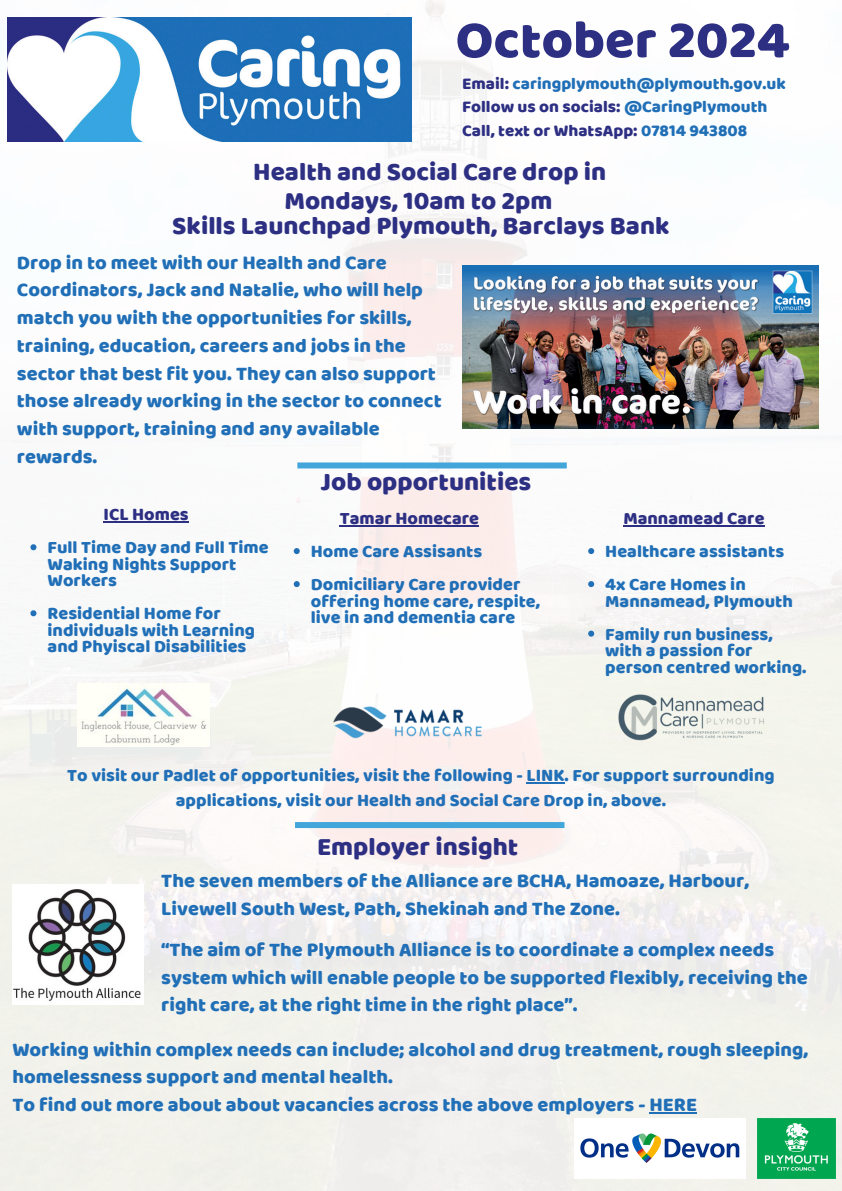
<style>
.page{position:relative;width:842px;height:1191px;background:#fff}
.page>*{position:absolute;margin:0;border:0;box-sizing:border-box;transform-origin:0 0}
.t1{font:54px "Baloo";color:#2d2f83}
.t2{font:26px/25.5px "Baloo";color:#2d2f83;text-align:center}
.t3{font:20px/27.8px "Baloo";color:#206fb7}
.t4{font:18px/16.5px "Baloo";color:#206fb7}
.t5{font:18px "Baloo";color:#2d2f83}
.t6{font:17px "Baloo";color:#2d2f83}
.t7{font:17px "Baloo";color:#206fb7}
.s1{color:#2d2f83}
.s2{color:#206fb7}
</style>
<div class="page">
<img style="left:0;top:0;width:842px;height:1190px">
<img style="left:575px;top:1117px;width:171px;height:60px">
<img style="left:758px;top:1117px;width:77px;height:60px">
<img style="left:7px;top:17px;width:404px;height:124px">
<img style="left:462px;top:265px;width:356px;height:163px">
<img style="left:615px;top:690px;width:157px;height:56px">
<img style="left:327px;top:700px;width:159px;height:45px">
<img style="left:78px;top:683px;width:131px;height:63px">
<img style="left:12px;top:884px;width:132px;height:120px">
<hr style="left:527px;top:782px;width:38px;height:1px;background:#206fb7">
<hr style="left:104px;top:521px;width:85px;height:2px;background:#2d2f83">
<svg style="left:30px;top:544px;width:6px;height:6px"></svg>
<svg style="left:30px;top:610px;width:6px;height:6px"></svg>
<hr style="left:340px;top:525px;width:139px;height:2px;background:#2d2f83">
<svg style="left:294px;top:548px;width:6px;height:6px"></svg>
<svg style="left:294px;top:581px;width:6px;height:6px"></svg>
<hr style="left:623px;top:525px;width:142px;height:2px;background:#2d2f83">
<svg style="left:588px;top:548px;width:6px;height:6px"></svg>
<svg style="left:588px;top:581px;width:6px;height:6px"></svg>
<svg style="left:588px;top:630px;width:6px;height:6px"></svg>
<hr style="left:649px;top:1112px;width:48px;height:1px;background:#206fb7">
<div style="left:297px;top:462px;width:270px;height:6px;background:#42a6db"></div>
<div style="left:295px;top:822px;width:269px;height:6px;background:#42a6db"></div>
<h3 class="t1" style="left:456px;top:7px;width:335px">October 2024</h3>
<p class="t7" style="left:462px;top:73px;width:325px"><span class="s1">Email:</span> caringplymouth@plymouth.gov.uk</p>
<h2 class="t6" style="left:462px;top:96px;width:307px">Follow us on socials: <span class="s2">@CaringPlymouth</span></h2>
<p class="t6" style="left:462px;top:120px;width:287px">Call, text or WhatsApp: <span class="s2">07814 943808</span></p>
<p class="t2" style="left:253px;top:158px;width:355px">Health and Social Care drop in</p>
<p class="t2" style="left:172px;top:187px;width:499px">Mondays, 10am to 2pm<br>Skills Launchpad Plymouth, Barclays Bank</p>
<p class="t3" style="left:17px;top:248px;width:426px">Drop in to meet with our Health and Care Coordinators, Jack and Natalie, who will help match you with the opportunities for skills, training, education, careers and jobs in the sector that best fit you. They can also support those already working in the sector to connect with support, training and any available rewards.</p>
<p class="t5" style="left:104px;top:503px;width:87px">ICL Homes</p>
<p class="t4" style="left:48px;top:538px;width:223px">Full Time Day and Full Time<br>Waking Nights Support<br>Workers</p>
<p class="t4" style="left:48px;top:604px;width:209px">Residential Home for individuals with Learning and Phyiscal Disabilities</p>
<h3 class="t2" style="left:321px;top:468px;width:212px">Job opportunities</h3>
<p class="t5" style="left:340px;top:507px;width:141px">Tamar Homecare</p>
<p class="t4" style="left:311px;top:542px;width:173px">Home Care Assisants</p>
<p class="t4" style="left:311px;top:575px;width:231px">Domiciliary Care provider offering home care, respite, live in and dementia care</p>
<p class="t5" style="left:623px;top:507px;width:143px">Mannamead Care</p>
<p class="t4" style="left:605px;top:542px;width:180px">Healthcare assistants</p>
<h3 class="t4" style="left:605px;top:575px;width:189px">4x Care Homes in<br>Mannamead, Plymouth</h3>
<p class="t4" style="left:605px;top:625px;width:203px">Family run business, with a passion for person centred working.</p>
<p class="t4" style="left:67px;top:762px;width:709px;line-height:24.8px;text-align:center">To visit our Padlet of opportunities, visit the following - LINK. For support surrounding applications, visit our Health and Social Care Drop in, above.</p>
<p class="t2" style="left:317px;top:833px;width:203px">Employer insight</p>
<h3 class="t3" style="left:161px;top:866px;width:590px">The seven members of the Alliance are BCHA, Hamoaze, Harbour,<br>Livewell South West, Path, Shekinah and The Zone.</h3>
<h3 class="t3" style="left:161px;top:935px;width:648px">“The aim of The Plymouth Alliance is to coordinate a complex needs system which will enable people to be supported flexibly, receiving the right care, at the right time in the right place”.</h3>
<p class="t3" style="left:12px;top:1034px;width:797px">Working within complex needs can include; alcohol and drug treatment, rough sleeping, homelessness support and mental health.<br>To find out more about about vacancies across the above employers - HERE</p>
</div>
